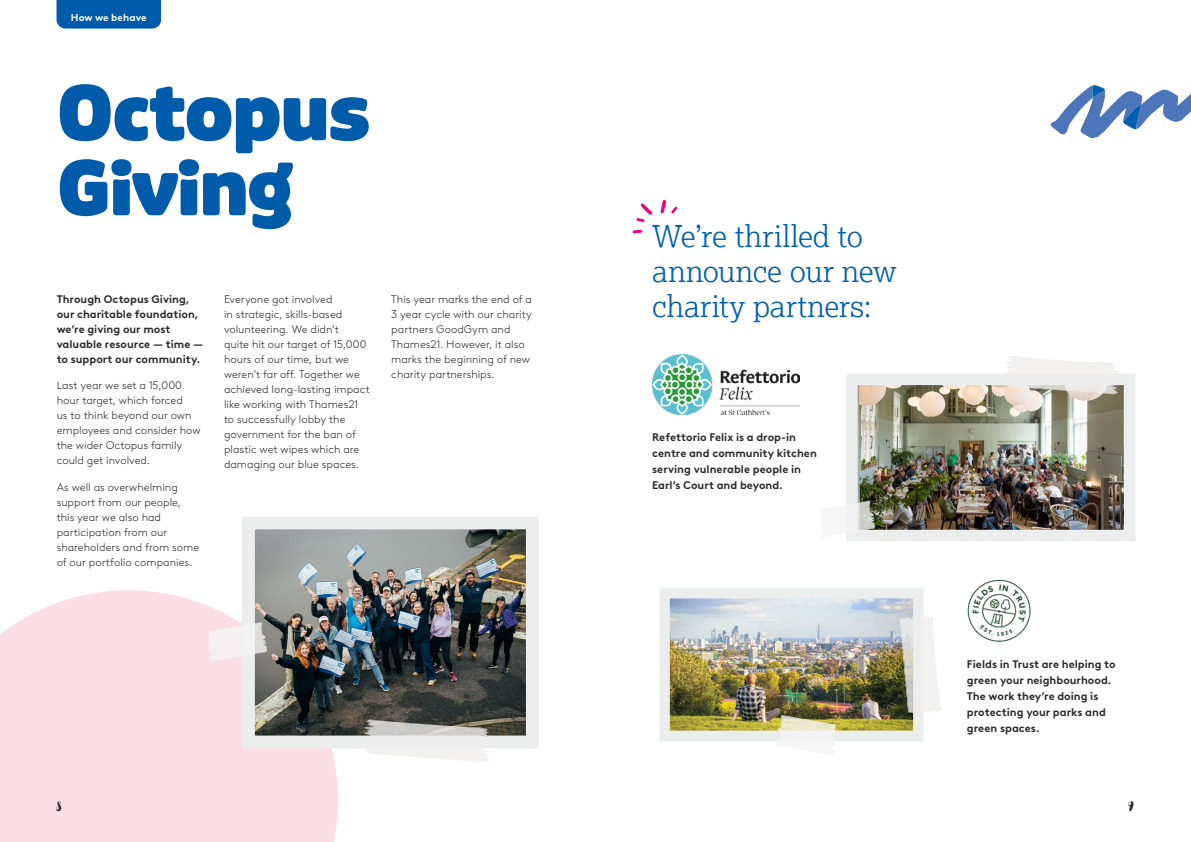
<style>
.page{position:relative;width:1191px;height:842px;background:#fff}
.page>*{position:absolute;margin:0;border:0;box-sizing:border-box;transform-origin:0 0}
.t1{font:900 75px/75px "Puffin Display Soft";letter-spacing:-.015em;color:#005baa}
.t2{font:300 30px/35px "Lexia";letter-spacing:-.005em;color:#0060ad}
.t3{font:800 14px "Canvas Script";color:#292829}
.t4{font:300 11px/15px "Brown LL";color:#292829}
.t5{font:700 11px/16px "Brown LL";color:#292829}
.t6{font:700 10px "Brown LL";letter-spacing:.005em;color:#fff}
</style>
<div class="page">
<div style="left:0;top:590px;width:338px;height:252px;background:#fcdfe6"></div>
<div style="left:57px;top:0;width:104px;height:28px;background:#005baa"></div>
<svg style="left:1050px;top:85px;width:141px;height:53px"></svg>
<img style="left:256px;top:530px;width:269px;height:204px">
<div style="left:242px;top:516px;width:297px;height:232px;border:13px solid #eceded"></div>
<img style="left:671px;top:600px;width:240px;height:129px">
<div style="left:659px;top:588px;width:264px;height:153px;border:11px solid #eceded"></div>
<img style="left:858px;top:386px;width:265px;height:143px">
<div style="left:846px;top:374px;width:289px;height:167px;border:11px solid #eceded"></div>
<svg style="left:360px;top:719px;width:132px;height:43px"></svg>
<svg style="left:1001px;top:356px;width:118px;height:38px"></svg>
<svg style="left:208px;top:622px;width:59px;height:40px"></svg>
<svg style="left:821px;top:501px;width:54px;height:37px"></svg>
<svg style="left:775px;top:715px;width:61px;height:31px"></svg>
<svg style="left:660px;top:199px;width:18px;height:15px"></svg>
<svg style="left:632px;top:230px;width:11px;height:4px"></svg>
<svg style="left:636px;top:203px;width:17px;height:19px"></svg>
<img style="left:652px;top:354px;width:147px;height:60px">
<img style="left:967px;top:579px;width:64px;height:63px">
<svg style="left:899px;top:616px;width:41px;height:97px"></svg>
<p class="t6" style="left:71px;top:10px;width:77px">How we behave</p>
<h1 class="t1" style="left:57px;top:78px;width:314px">Octopus<br>Giving</h1>
<p class="t5" style="left:57px;top:291px;width:148px;line-height:15px">Through Octopus Giving, our charitable foundation, we’re giving our most valuable resource — time — to support our community.</p>
<p class="t4" style="left:57px;top:377px;width:145px">Last year we set a 15,000 hour target, which forced<br>us to think beyond our own employees and consider how the wider Octopus family could get involved.</p>
<p class="t4" style="left:57px;top:479px;width:144px">As well as overwhelming support from our people, this year we also had participation from our shareholders and from some of our portfolio companies.</p>
<p class="t4" style="left:224px;top:291px;width:147px">Everyone got involved<br>in strategic, skills-based volunteering. We didn’t<br>quite hit our target of 15,000 hours of our time, but we weren’t far off. Together we achieved long-lasting impact like working with Thames21 to successfully lobby the government for the ban of plastic wet wipes which are damaging our blue spaces.</p>
<p class="t4" style="left:391px;top:291px;width:142px">This year marks the end of a<br>3 year cycle with our charity partners GoodGym and<br>Thames21. However, it also marks the beginning of new charity partnerships.</p>
<h2 class="t2" style="left:652px;top:217px;width:246px">We’re thrilled to announce our new charity partners:</h2>
<p class="t5" style="left:652px;top:428px;width:166px">Refettorio Felix is a drop-in centre and community kitchen serving vulnerable people in<br>Earl’s Court and beyond.</p>
<p class="t5" style="left:967px;top:655px;width:150px">Fields in Trust are helping to green your neighbourhood.<br>The work they’re doing is protecting your parks and green spaces.</p>
<p class="t3" style="left:57px;top:797px;width:7px">8</p>
<p class="t3" style="left:1128px;top:797px;width:7px">9</p>
</div>
